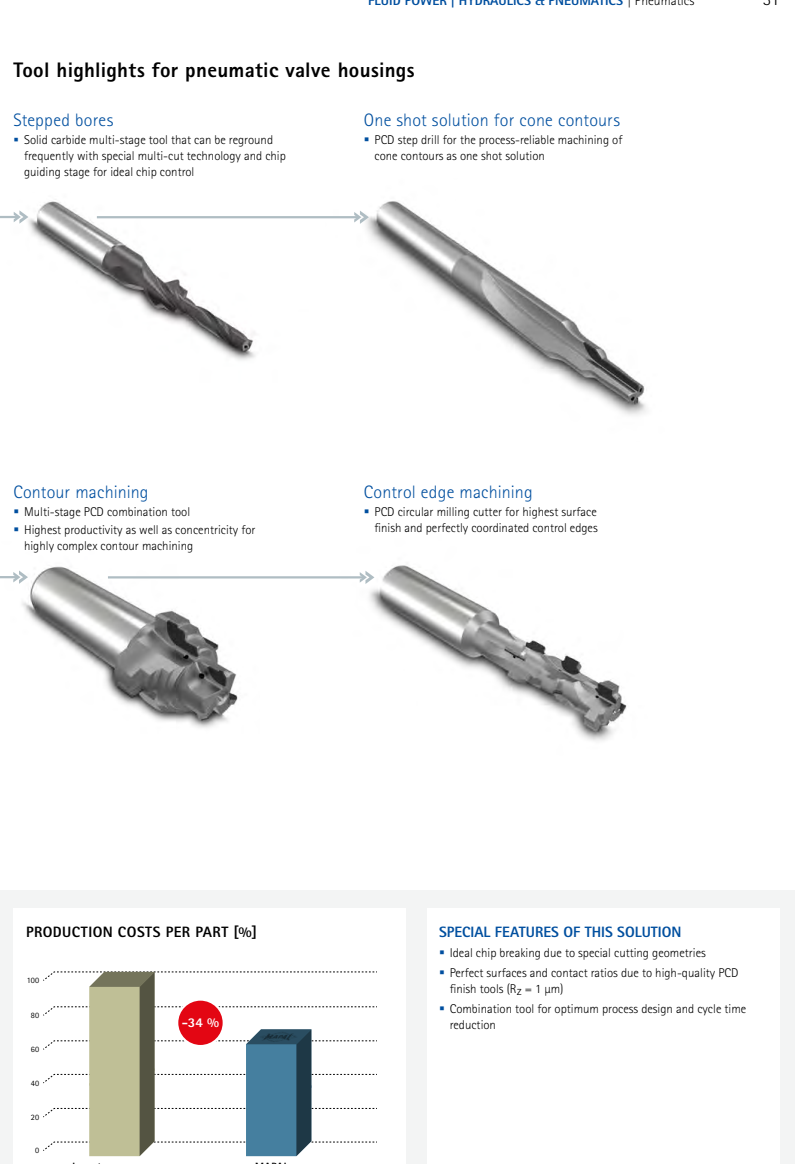
<style>
.page{position:relative;width:795px;height:1164px;background:#fff}
.page>*{position:absolute;margin:0;border:0;box-sizing:border-box;transform-origin:0 0}
.t1{font:800 21px "Rotis Sans Serif W1 G";letter-spacing:.015em;color:#000}
.t2{font:300 18px "Rotis Sans Serif W1 G";letter-spacing:.01em;color:#004f9f}
.t3{font:800 15px "Rotis Sans Serif W1 G";color:#004f9f}
.t4{font:800 15px "Rotis Sans Serif W1 G";letter-spacing:.03em;color:#000}
.t5{font:800 13.5px "Rotis Sans Serif W1 G";color:#004f9f}
.t6{font:800 13.5px "Rotis Sans Serif W1 G";color:#fff}
.t7{font:300 12.75px/15.8px "Rotis Sans Serif W1 G";color:#000}
.t8{font:8.25px "Rotis Sans Serif W1 G";letter-spacing:.035em;color:#000}
.s1{font-weight:300;color:#000}
</style>
<div class="page">
<div style="left:0;top:890px;width:794px;height:274px;background:#f3f4f4"></div>
<img style="left:28px;top:201px;width:281px;height:159px">
<img style="left:325px;top:201px;width:321px;height:214px">
<img style="left:28px;top:566px;width:231px;height:162px">
<img style="left:322px;top:565px;width:305px;height:176px">
<hr style="left:97px;top:216px;width:261px;height:2px;background:#afbdc3">
<svg style="left:354px;top:211px;width:15px;height:13px"></svg>
<hr style="left:108px;top:576px;width:255px;height:2px;background:#afbdc3">
<svg style="left:359px;top:571px;width:15px;height:13px"></svg>
<div style="left:427px;top:908px;width:352px;height:256px;background:#fff"></div>
<div style="left:13px;top:908px;width:392px;height:256px;background:#fff"></div>
<svg style="left:43px;top:971px;width:334px;height:185px"></svg>
<img style="left:252px;top:1031px;width:52px;height:11px">
<div style="left:177px;top:999px;width:47px;height:47px;background:#e30613;border-radius:50%"></div>
<div style="left:176px;top:998px;width:49px;height:49px;border:2px solid #fff;border-radius:50%"></div>
<svg style="left:0;top:210px;width:28px;height:404px"></svg>
<p class="t5" style="left:368px;top:-8px;width:327px">FLUID POWER | HYDRAULICS &amp; PNEUMATICS <span class="s1">| Pneumatics</span></p>
<h1 class="t1" style="left:13px;top:57px;width:402px">Tool highlights for pneumatic valve housings</h1>
<h2 class="t2" style="left:13px;top:110px;width:101px">Stepped bores</h2>
<p class="t7" style="left:24px;top:132px;width:263px">Solid carbide multi-stage tool that can be reground frequently with special multi-cut technology and chip guiding stage for ideal chip control</p>
<h2 class="t2" style="left:364px;top:110px;width:257px">One shot solution for cone contours</h2>
<p class="t7" style="left:374px;top:132px;width:249px">PCD step drill for the process-reliable machining of cone contours as one shot solution</p>
<h2 class="t2" style="left:13px;top:481px;width:136px">Contour machining</h2>
<p class="t7" style="left:24px;top:503px;width:233px;line-height:18.3px">Multi-stage PCD combination tool<br>Highest productivity as well as concentricity for</p>
<p class="t7" style="left:24px;top:538px;width:171px">highly complex contour machining</p>
<h2 class="t2" style="left:364px;top:481px;width:170px">Control edge machining</h2>
<p class="t7" style="left:374px;top:504px;width:225px">PCD circular milling cutter for highest surface finish and perfectly coordinated control edges</p>
<p class="t4" style="left:26px;top:922px;width:232px">PRODUCTION COSTS PER PART [%]</p>
<p class="t8" style="left:27px;top:975px;width:14px">100</p>
<p class="t8" style="left:31px;top:1010px;width:10px">80</p>
<p class="t8" style="left:31px;top:1044px;width:10px">60</p>
<p class="t8" style="left:31px;top:1078px;width:10px">40</p>
<p class="t8" style="left:31px;top:1112px;width:10px">20</p>
<p class="t8" style="left:35px;top:1145px;width:6px">0</p>
<p class="t6" style="left:182px;top:1014px;width:39px">-34 %</p>
<p class="t3" style="left:439px;top:922px;width:244px">SPECIAL FEATURES OF THIS SOLUTION</p>
<p class="t7" style="left:449px;top:943px;width:290px;line-height:20px">Ideal chip breaking due to special cutting geometries<br>Perfect surfaces and contact ratios due to high-quality PCD</p>
<p class="t7" style="left:449px;top:979px;width:298px;line-height:20px">finish tools (Rz = 1 µm)<br>Combination tool for optimum process design and cycle time</p>
<p class="t7" style="left:449px;top:1017px;width:48px">reduction</p>
</div>
